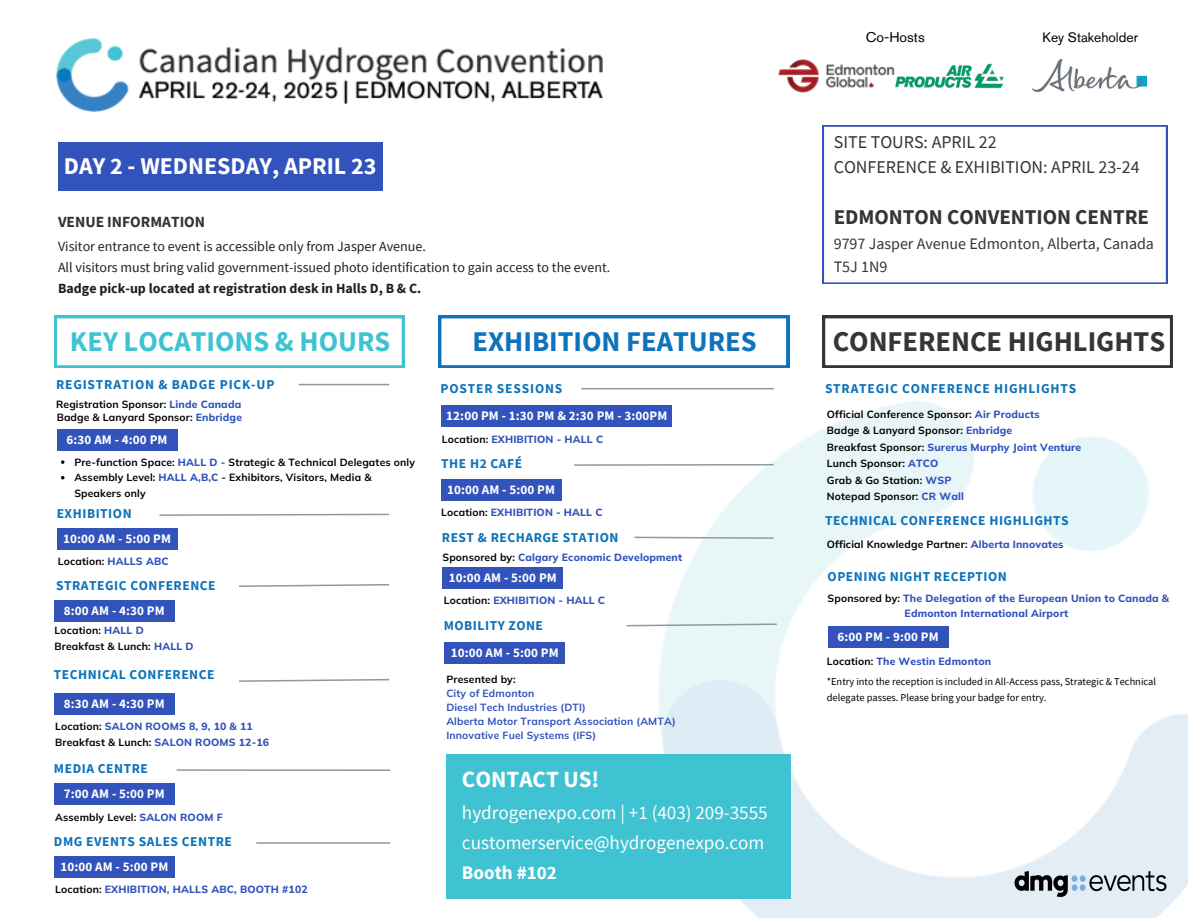
<style>
.page{position:relative;width:1188px;height:918px;background:#fff}
.page>*{position:absolute;margin:0;border:0;box-sizing:border-box;transform-origin:0 0}
.t1{font:700 28.4px "Source Sans Pro";color:#363434}
.t2{font:700 28.4px "Source Sans Pro";color:#3fc2d2}
.t3{font:700 28.4px "Source Sans Pro";color:#0d73bb}
.t4{font:700 24px "Source Sans Pro";color:#fff}
.t5{font:700 23.2px "Source Sans Pro";color:#fff}
.t6{font:700 21px "Source Sans Pro";color:#363434}
.t7{font:19.2px/30px "Source Sans Pro";color:#fff}
.t8{font:18px/25.4px "Source Sans Pro";color:#363434}
.t9{font:16px/22.8px "Source Sans Pro";color:#363434}
.t10{font:700 15.6px "Source Sans Pro";color:#333}
.t11{font:14px "Source Sans Pro";color:#231f20}
.t12{font:700 14px "Source Sans Pro";color:#231f20}
.t13{font:14px "Akzidenz Grotesk Pro";color:#000}
.t14{font:13.8px "Akzidenz Grotesk Pro";color:#000}
.t15{font:700 13.6px "Source Sans Pro";letter-spacing:.04em;color:#0d73bb}
.t16{font:700 13.6px "Source Sans Pro";letter-spacing:.06em;color:#0d73bb}
.t17{font:700 13px "Source Sans Pro";letter-spacing:.01em;color:#fff}
.t18{font:700 10.4px/15.6px "Mulish";letter-spacing:.015em;color:#000}
.t19{font:800 10.4px "Mulish";letter-spacing:.015em;color:#3153bb}
.t20{font:10.4px "Source Sans Pro";color:#000}
.t21{font:700 10.4px "Mulish";letter-spacing:.015em;color:#3153bb}
.s1{font-weight:800;color:#3153bb}
.s2{font-weight:700;color:#000}
.s3{font-weight:700}
</style>
<div class="page">
<div style="left:58px;top:142px;width:324px;height:48px;background:#3153bb"></div>
<img style="left:581px;top:347px;width:607px;height:571px">
<div style="left:57px;top:430px;width:120px;height:21px;background:#3153bb"></div>
<img style="left:56px;top:38px;width:546px;height:74px">
<svg style="left:54px;top:315px;width:351px;height:53px"></svg>
<svg style="left:438px;top:315px;width:351px;height:53px"></svg>
<svg style="left:822px;top:315px;width:351px;height:53px"></svg>
<div style="left:57px;top:529px;width:120px;height:21px;background:#3153bb"></div>
<div style="left:54px;top:601px;width:121px;height:21px;background:#3153bb"></div>
<div style="left:54px;top:694px;width:121px;height:21px;background:#3153bb"></div>
<div style="left:54px;top:784px;width:121px;height:21px;background:#3153bb"></div>
<div style="left:54px;top:857px;width:121px;height:21px;background:#3153bb"></div>
<svg style="left:159px;top:513px;width:231px;height:3px"></svg>
<hr style="left:299px;top:384px;width:90px;height:1px;background:#8e99a2">
<svg style="left:239px;top:584px;width:151px;height:3px"></svg>
<svg style="left:239px;top:678px;width:151px;height:4px"></svg>
<hr style="left:177px;top:769px;width:213px;height:2px;background:#8e99a2">
<hr style="left:256px;top:842px;width:134px;height:2px;background:#8e99a2">
<div style="left:441px;top:480px;width:120px;height:21px;background:#3153bb"></div>
<div style="left:443px;top:568px;width:120px;height:21px;background:#3153bb"></div>
<div style="left:444px;top:642px;width:121px;height:22px;background:#3153bb"></div>
<hr style="left:574px;top:464px;width:200px;height:2px;background:#8e99a2">
<hr style="left:581px;top:388px;width:193px;height:1px;background:#8e99a2">
<svg style="left:633px;top:536px;width:142px;height:4px"></svg>
<svg style="left:625px;top:623px;width:153px;height:4px"></svg>
<div style="left:441px;top:406px;width:230px;height:21px;background:#3153bb"></div>
<svg style="left:61px;top:460px;width:3px;height:4px"></svg>
<div style="left:446px;top:754px;width:345px;height:144px;background:#3fc2d2"></div>
<div style="left:828px;top:627px;width:120px;height:21px;background:#3153bb"></div>
<svg style="left:823px;top:125px;width:344px;height:159px"></svg>
<img style="left:1013px;top:870px;width:155px;height:28px">
<img style="left:778px;top:59px;width:108px;height:33px">
<img style="left:886px;top:63px;width:118px;height:26px">
<img style="left:1033px;top:60px;width:114px;height:31px">
<p class="t4" style="left:64px;top:150px;width:314px">DAY 2 - WEDNESDAY, APRIL 23</p>
<p class="t10" style="left:58px;top:212px;width:149px">VENUE INFORMATION</p>
<h6 class="t11" style="left:58px;top:237px;width:369px">Visitor entrance to event is accessible only from Jasper Avenue.</h6>
<h1 class="t11" style="left:58px;top:258px;width:554px">All visitors must bring valid government-issued photo identification to gain access to the event.</h1>
<p class="t12" style="left:58px;top:279px;width:365px">Badge pick-up located at registration desk in Halls D, B &amp; C.</p>
<p class="t13" style="left:866px;top:32px;width:61px">Co-Hosts</p>
<p class="t14" style="left:1043px;top:32px;width:97px">Key Stakeholder</p>
<p class="t8" style="left:834px;top:128px;width:307px">SITE TOURS: APRIL 22<br>CONFERENCE &amp; EXHIBITION: APRIL 23-24</p>
<p class="t6" style="left:834px;top:203px;width:317px">EDMONTON CONVENTION CENTRE</p>
<p class="t9" style="left:834px;top:232px;width:322px">9797 Jasper Avenue Edmonton, Alberta, Canada<br>T5J 1N9</p>
<p class="t2" style="left:70px;top:323px;width:322px">KEY LOCATIONS &amp; HOURS</p>
<h3 class="t16" style="left:56px;top:375px;width:220px">REGISTRATION &amp; BADGE PICK-UP</h3>
<p class="t18" style="left:56px;top:396px;width:187px">Registration Sponsor: <span class="s1">Linde Canada</span></p>
<p class="t18" style="left:57px;top:410px;width:187px">Badge &amp; Lanyard Sponsor: <span class="s1">Enbridge</span></p>
<p class="t17" style="left:67px;top:431px;width:102px">6:30 AM - 4:00 PM</p>
<p class="t18" style="left:74px;top:454px;width:342px">Pre-function Space: <span class="s1">HALL D -</span> Strategic &amp; Technical Delegates only</p>
<p class="t18" style="left:74px;top:469px;width:299px">Assembly Level: <span class="s1">HALL A,B,C</span> - Exhibitors, Visitors, Media &amp;<br>Speakers only</p>
<p class="t17" style="left:63px;top:530px;width:109px">10:00 AM - 5:00 PM</p>
<p class="t18" style="left:58px;top:554px;width:112px">Location: <span class="s1">HALLS ABC</span></p>
<p class="t15" style="left:57px;top:505px;width:76px">EXHIBITION</p>
<p class="t15" style="left:56px;top:576px;width:161px">STRATEGIC CONFERENCE</p>
<p class="t17" style="left:64px;top:602px;width:102px">8:00 AM - 4:30 PM</p>
<p class="t18" style="left:55px;top:623px;width:91px">Location: <span class="s1">HALL D</span></p>
<p class="t18" style="left:55px;top:638px;width:141px">Breakfast &amp; Lunch: <span class="s1">HALL D</span></p>
<p class="t15" style="left:54px;top:666px;width:162px">TECHNICAL CONFERENCE</p>
<p class="t17" style="left:64px;top:695px;width:102px">8:30 AM - 4:30 PM</p>
<p class="t19" style="left:55px;top:720px;width:199px"><span class="s2">Location:</span> SALON ROOMS 8, 9, 10 &amp; 11</p>
<p class="t18" style="left:55px;top:734px;width:215px">Breakfast &amp; Lunch: <span class="s1">SALON ROOMS 12-16</span></p>
<p class="t15" style="left:54px;top:760px;width:95px">MEDIA CENTRE</p>
<p class="t17" style="left:64px;top:785px;width:102px">7:00 AM - 5:00 PM</p>
<p class="t18" style="left:55px;top:809px;width:169px">Assembly Level: <span class="s1">SALON ROOM F</span></p>
<p class="t17" style="left:60px;top:858px;width:109px">10:00 AM - 5:00 PM</p>
<p class="t19" style="left:55px;top:883px;width:254px"><span class="s2">Location:</span> EXHIBITION, HALLS ABC, BOOTH #102</p>
<p class="t15" style="left:54px;top:833px;width:179px">DMG EVENTS SALES CENTRE</p>
<p class="t3" style="left:473px;top:323px;width:286px">EXHIBITION FEATURES</p>
<p class="t1" style="left:833px;top:323px;width:334px">CONFERENCE HIGHLIGHTS</p>
<p class="t16" style="left:441px;top:379px;width:123px">POSTER SESSIONS</p>
<h1 class="t17" style="left:446px;top:407px;width:223px">12:00 PM - 1:30 PM &amp; 2:30 PM - 3:00PM</h1>
<h1 class="t19" style="left:442px;top:432px;width:163px"><span class="s2">Location:</span> EXHIBITION - HALL C</h1>
<h5 class="t15" style="left:441px;top:455px;width:82px">THE H2 CAFÉ</h5>
<p class="t17" style="left:447px;top:481px;width:109px">10:00 AM - 5:00 PM</p>
<p class="t19" style="left:441px;top:506px;width:163px"><span class="s2">Location:</span> EXHIBITION - HALL C</p>
<p class="t15" style="left:442px;top:529px;width:178px">REST &amp; RECHARGE STATION</p>
<p class="t19" style="left:443px;top:550px;width:241px"><span class="s2">Sponsored by:</span> Calgary Economic Development</p>
<p class="t17" style="left:449px;top:569px;width:109px">10:00 AM - 5:00 PM</p>
<p class="t19" style="left:444px;top:594px;width:163px"><span class="s2">Location:</span> EXHIBITION - HALL C</p>
<h2 class="t15" style="left:444px;top:617px;width:101px">MOBILITY ZONE</h2>
<p class="t17" style="left:451px;top:644px;width:109px">10:00 AM - 5:00 PM</p>
<p class="t18" style="left:446px;top:671px;width:71px">Presented by:</p>
<p class="t21" style="left:446px;top:687px;width:90px">City of Edmonton</p>
<p class="t21" style="left:446px;top:700px;width:141px">Diesel Tech Industries (DTI)</p>
<p class="t21" style="left:446px;top:714px;width:231px">Alberta Motor Transport Association (AMTA)</p>
<p class="t21" style="left:446px;top:728px;width:151px">Innovative Fuel Systems (IFS)</p>
<p class="t5" style="left:462px;top:764px;width:139px">CONTACT US!</p>
<p class="t7" style="left:462px;top:797px;width:307px">hydrogenexpo.com | +1 (403) 209-3555 customerservice@hydrogenexpo.com<br><span class="s3">Booth #102</span></p>
<p class="t16" style="left:825px;top:379px;width:253px">STRATEGIC CONFERENCE HIGHLIGHTS</p>
<p class="t18" style="left:827px;top:406px;width:214px">Official Conference Sponsor: <span class="s1">Air Products</span></p>
<p class="t18" style="left:827px;top:422px;width:187px">Badge &amp; Lanyard Sponsor: <span class="s1">Enbridge</span></p>
<p class="t19" style="left:827px;top:440px;width:256px"><span class="s2">Breakfast Sponsor:</span> Surerus Murphy Joint Venture</p>
<p class="t18" style="left:827px;top:455px;width:113px">Lunch Sponsor: <span class="s1">ATCO</span></p>
<p class="t18" style="left:827px;top:472px;width:126px">Grab &amp; Go Station: <span class="s1">WSP</span></p>
<p class="t18" style="left:827px;top:488px;width:139px">Notepad Sponsor: <span class="s1">CR Wall</span></p>
<p class="t18" style="left:827px;top:536px;width:238px">Official Knowledge Partner: <span class="s1">Alberta Innovates</span></p>
<p class="t15" style="left:825px;top:511px;width:245px">TECHNICAL CONFERENCE HIGHLIGHTS</p>
<p class="t15" style="left:828px;top:568px;width:181px">OPENING NIGHT RECEPTION</p>
<p class="t19" style="left:828px;top:592px;width:343px"><span class="s2">Sponsored by:</span> The Delegation of the European Union to Canada &amp;</p>
<p class="t19" style="left:905px;top:606px;width:165px">Edmonton International Airport</p>
<p class="t17" style="left:837px;top:628px;width:103px">6:00 PM - 9:00 PM</p>
<p class="t19" style="left:827px;top:655px;width:166px"><span class="s2">Location:</span> The Westin Edmonton</p>
<p class="t20" style="left:827px;top:675px;width:331px">*Entry into the reception is included in All-Access pass, Strategic &amp; Technical</p>
<p class="t20" style="left:827px;top:691px;width:221px">delegate passes. Please bring your badge for entry.</p>
</div>
